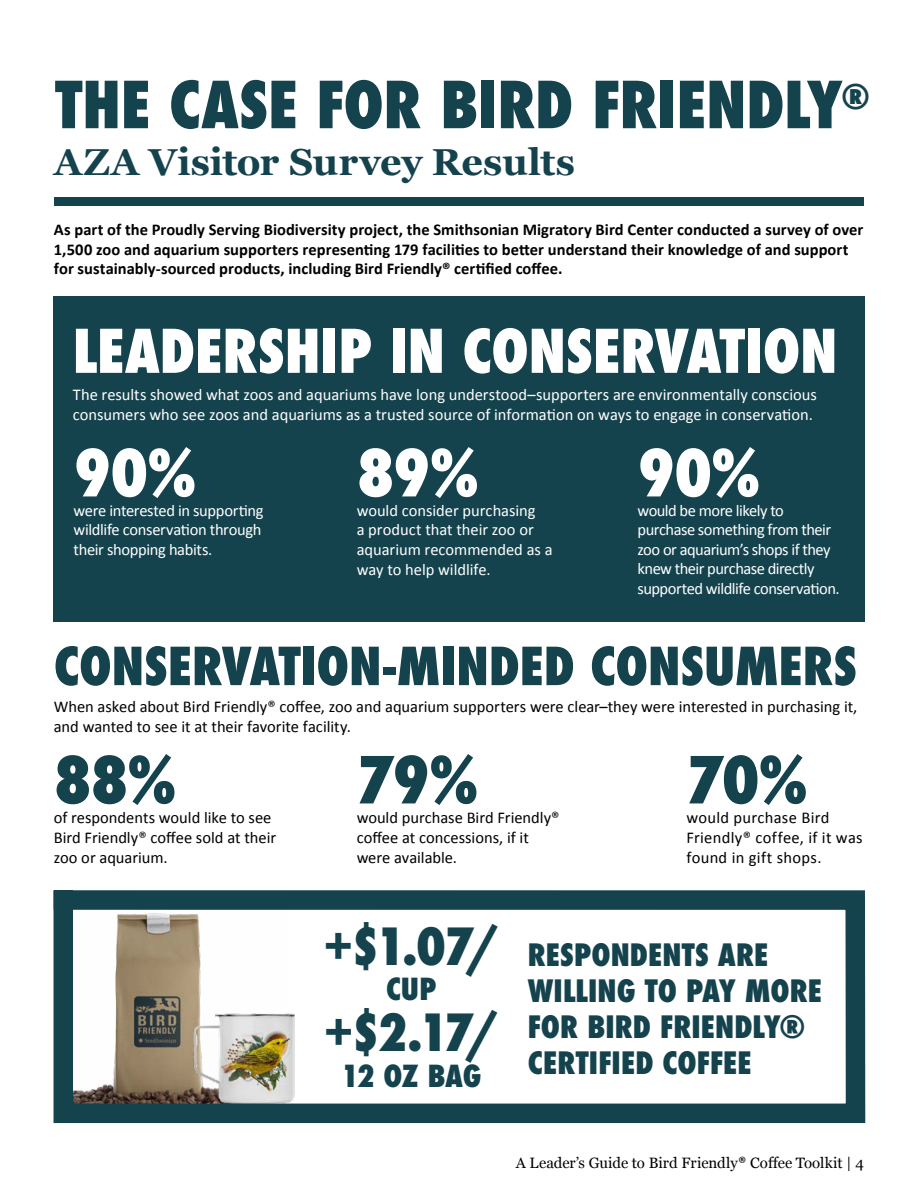
<style>
.page{position:relative;width:918px;height:1188px;background:#fff}
.page>*{position:absolute;margin:0;border:0;box-sizing:border-box;transform-origin:0 0}
.t1{font:800 condensed 63px "Futura";letter-spacing:-.005em;color:#14424d}
.t2{font:800 condensed 63px "Futura";color:#fff}
.t3{font:800 condensed 58.5px "Futura";color:#fff}
.t4{font:800 condensed 51px "Futura";color:#14424d}
.t5{font:800 condensed 49.8px "Futura";color:#14424d}
.t6{font:700 37.5px "Georgia";letter-spacing:-.005em;color:#14424d}
.t7{font:800 condensed 30px/36px "Futura";color:#14424d}
.t8{font:800 condensed 29.55px "Futura";letter-spacing:-.01em;color:#14424d}
.t9{font:16.5px/19.6px "Calibri";letter-spacing:-.005em;color:#fff}
.t10{font:16.5px/19.8px "Calibri";color:#000101}
.t11{font:700 16.5px/19.8px "Calibri";color:#000}
.t12{font:16.5px/19.6px "Calibri";letter-spacing:-.03em;color:#fff}
.t13{font:16.5px/19.8px "Calibri";letter-spacing:.02em;color:#000101}
.t14{font:15px "Georgia";color:#000}
.s1{font-family:"Calibri";font-size:16.5px}
</style>
<div class="page">
<div style="left:54px;top:296px;width:811px;height:326px;background:#14424d"></div>
<div style="left:54px;top:197px;width:810px;height:9px;background:#14424d"></div>
<svg style="left:53px;top:890px;width:813px;height:234px"></svg>
<p class="t1" style="left:55px;top:62px;width:816px">THE CASE FOR BIRD FRIENDLY<sup>®</sup></p>
<p class="t6" style="left:54px;top:134px;width:523px">AZA Visitor Survey Results</p>
<p class="t11" style="left:54px;top:219px;width:811px">As part of the Proudly Serving Biodiversity project, the Smithsonian Migratory Bird Center conducted a survey of over<br>1,500 zoo and aquarium supporters representing 179 facilities to better understand their knowledge of and support for sustainably-sourced products, including Bird Friendly® certified coffee.</p>
<p class="t3" style="left:73px;top:311px;width:766px">LEADERSHIP IN CONSERVATION</p>
<p class="t9" style="left:73px;top:385px;width:746px">The results showed what zoos and aquariums have long understood–supporters are environmentally conscious consumers who see zoos and aquariums as a trusted source of information on ways to engage in conservation.</p>
<p class="t2" style="left:74px;top:430px;width:124px">90%</p>
<p class="t9" style="left:74px;top:501px;width:192px">were interested in supporting wildlife conservation through their shopping habits.</p>
<p class="t2" style="left:357px;top:430px;width:124px">89%</p>
<p class="t9" style="left:357px;top:501px;width:197px">would consider purchasing<br>a product that their zoo or aquarium recommended as a way to help wildlife.</p>
<p class="t2" style="left:638px;top:430px;width:124px">90%</p>
<p class="t12" style="left:638px;top:501px;width:204px">would be more likely to purchase something from their zoo or aquarium’s shops if they knew their purchase directly supported wildlife conservation.</p>
<p class="t4" style="left:54px;top:631px;width:805px">CONSERVATION-MINDED CONSUMERS</p>
<p class="t10" style="left:54px;top:697px;width:805px">When asked about Bird Friendly® coffee, zoo and aquarium supporters were clear–they were interested in purchasing it, and wanted to see it at their favorite facility.</p>
<p class="t1" style="left:54px;top:737px;width:124px">88%</p>
<p class="t10" style="left:54px;top:808px;width:224px">of respondents would like to see<br>Bird Friendly® coffee sold at their zoo or aquarium.</p>
<p class="t10" style="left:357px;top:808px;width:204px">would purchase Bird Friendly®</p>
<p class="t1" style="left:357px;top:737px;width:123px">79%</p>
<p class="t10" style="left:357px;top:828px;width:174px">coffee at concessions, if it were available.</p>
<p class="t1" style="left:686px;top:737px;width:123px">70%</p>
<p class="t13" style="left:686px;top:808px;width:178px">would purchase Bird<br>Friendly® coffee, if it was found in gift shops.</p>
<p class="t5" style="left:324px;top:912px;width:177px">+$1.07/</p>
<p class="t8" style="left:386px;top:969px;width:52px">CUP</p>
<p class="t5" style="left:324px;top:999px;width:176px">+$2.17/</p>
<p class="t8" style="left:341px;top:1056px;width:142px">12 OZ BAG</p>
<p class="t7" style="left:528px;top:937px;width:295px">RESPONDENTS ARE<br>WILLING TO PAY MORE<br>FOR BIRD FRIENDLY®<br>CERTIFIED COFFEE</p>
<p class="t14" style="left:516px;top:1152px;width:350px">A Leader’s Guide to Bird Friendly<span class="s1">®</span> Coffee Toolkit | 4</p>
</div>
